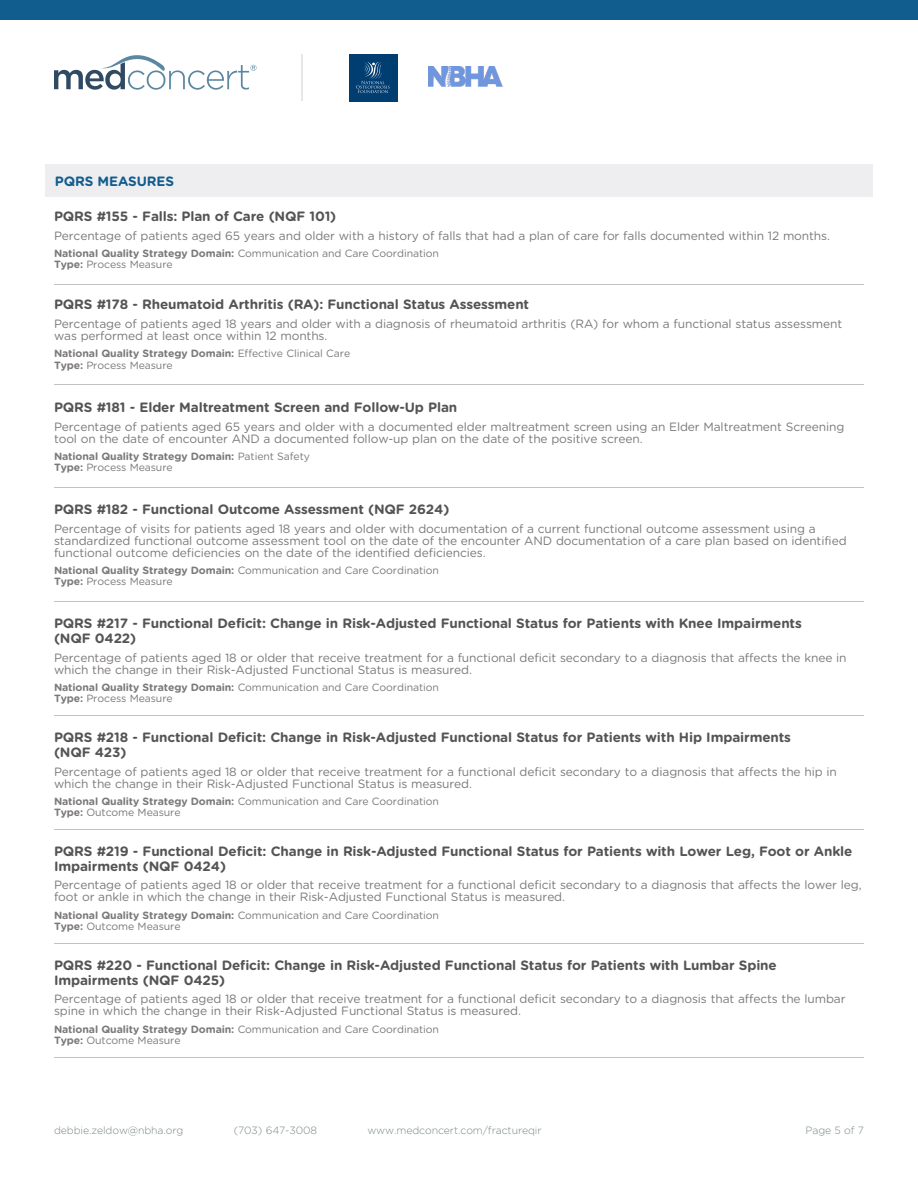
<style>
.page{position:relative;width:918px;height:1188px;background:#fff}
.page>*{position:absolute;margin:0;border:0;box-sizing:border-box;transform-origin:0 0}
.t1{font:700 13.5px/15px "Gotham Rounded";letter-spacing:-.01em;color:#535453}
.t2{font:700 13.5px "Gotham Rounded";letter-spacing:-.01em;color:#115d8d}
.t3{font:12px/12px "Gotham Rounded";letter-spacing:-.01em;color:#7b7878}
.t4{font:10.5px "Gotham Rounded";letter-spacing:-.01em;color:#7b7878}
.t5{font:700 10.5px "Gotham Rounded";letter-spacing:-.01em;color:#7b7878}
.t6{font:300 10.5px "Gotham Rounded";letter-spacing:-.01em;color:#798586}
.s1{font-weight:700}
.s2{font-weight:400}
</style>
<div class="page">
<div style="left:45px;top:164px;width:828px;height:32px;background:#eeeef0"></div>
<hr style="left:54px;top:384px;width:810px;height:1px;background:#c2c2c5">
<hr style="left:54px;top:284px;width:810px;height:1px;background:#c2c2c5">
<hr style="left:54px;top:601px;width:810px;height:1px;background:#c2c2c5">
<hr style="left:54px;top:487px;width:810px;height:1px;background:#c2c2c5">
<hr style="left:54px;top:715px;width:810px;height:1px;background:#c2c2c5">
<hr style="left:54px;top:829px;width:810px;height:1px;background:#c2c2c5">
<hr style="left:54px;top:943px;width:810px;height:1px;background:#c2c2c5">
<hr style="left:54px;top:1057px;width:810px;height:1px;background:#c2c2c5">
<div style="left:0;top:0;width:918px;height:20px;background:#115d8d"></div>
<svg style="left:54px;top:55px;width:203px;height:35px"></svg>
<hr style="left:302px;top:54px;width:1px;height:46px;background:#e6e7e9">
<div style="left:349px;top:54px;width:49px;height:47px;background:#003d71"></div>
<svg style="left:356px;top:61px;width:34px;height:32px"></svg>
<img style="left:429px;top:66px;width:73px;height:21px">
<p class="t2" style="left:55px;top:171px;width:121px">PQRS MEASURES</p>
<p class="t1" style="left:54px;top:208px;width:284px">PQRS #155 - Falls: Plan of Care (NQF 101)</p>
<p class="t3" style="left:54px;top:229px;width:777px">Percentage of patients aged 65 years and older with a history of falls that had a plan of care for falls documented within 12 months.</p>
<p class="t4" style="left:54px;top:246px;width:386px"><span class="s1">National Quality Strategy Domain:</span> Communication and Care Coordination</p>
<p class="t4" style="left:54px;top:258px;width:120px"><span class="s1">Type:</span> Process Measure</p>
<p class="t1" style="left:54px;top:296px;width:477px">PQRS #178 - Rheumatoid Arthritis (RA): Functional Status Assessment</p>
<p class="t3" style="left:54px;top:317px;width:790px">Percentage of patients aged 18 years and older with a diagnosis of rheumatoid arthritis (RA) for whom a functional status assessment was performed at least once within 12 months.</p>
<p class="t5" style="left:54px;top:346px;width:298px">National Quality Strategy Domain: <span class="s2">Effective Clinical Care</span></p>
<p class="t4" style="left:54px;top:358px;width:120px"><span class="s1">Type:</span> Process Measure</p>
<p class="t1" style="left:54px;top:399px;width:405px">PQRS #181 - Elder Maltreatment Screen and Follow-Up Plan</p>
<p class="t3" style="left:54px;top:420px;width:792px">Percentage of patients aged 65 years and older with a documented elder maltreatment screen using an Elder Maltreatment Screening tool on the date of encounter AND a documented follow-up plan on the date of the positive screen.</p>
<p class="t5" style="left:54px;top:448px;width:258px">National Quality Strategy Domain: <span class="s2">Patient Safety</span></p>
<p class="t4" style="left:54px;top:460px;width:120px"><span class="s1">Type:</span> Process Measure</p>
<p class="t1" style="left:54px;top:501px;width:397px">PQRS #182 - Functional Outcome Assessment (NQF 2624)</p>
<p class="t3" style="left:54px;top:522px;width:794px">Percentage of visits for patients aged 18 years and older with documentation of a current functional outcome assessment using a standardized functional outcome assessment tool on the date of the encounter AND documentation of a care plan based on identified functional outcome deficiencies on the date of the identified deficiencies.</p>
<p class="t4" style="left:54px;top:563px;width:386px"><span class="s1">National Quality Strategy Domain:</span> Communication and Care Coordination</p>
<p class="t4" style="left:54px;top:574px;width:120px"><span class="s1">Type:</span> Process Measure</p>
<p class="t1" style="left:54px;top:615px;width:749px">PQRS #217 - Functional Deficit: Change in Risk-Adjusted Functional Status for Patients with Knee Impairments (NQF 0422)</p>
<p class="t3" style="left:54px;top:651px;width:794px">Percentage of patients aged 18 or older that receive treatment for a functional deficit secondary to a diagnosis that affects the knee in which the change in their Risk-Adjusted Functional Status is measured.</p>
<p class="t4" style="left:54px;top:680px;width:386px"><span class="s1">National Quality Strategy Domain:</span> Communication and Care Coordination</p>
<p class="t4" style="left:54px;top:691px;width:120px"><span class="s1">Type:</span> Process Measure</p>
<p class="t1" style="left:54px;top:729px;width:739px">PQRS #218 - Functional Deficit: Change in Risk-Adjusted Functional Status for Patients with Hip Impairments (NQF 423)</p>
<p class="t3" style="left:54px;top:765px;width:784px">Percentage of patients aged 18 or older that receive treatment for a functional deficit secondary to a diagnosis that affects the hip in which the change in their Risk-Adjusted Functional Status is measured.</p>
<p class="t4" style="left:54px;top:794px;width:386px"><span class="s1">National Quality Strategy Domain:</span> Communication and Care Coordination</p>
<p class="t4" style="left:54px;top:805px;width:128px"><span class="s1">Type:</span> Outcome Measure</p>
<p class="t1" style="left:54px;top:843px;width:800px">PQRS #219 - Functional Deficit: Change in Risk-Adjusted Functional Status for Patients with Lower Leg, Foot or Ankle<br>Impairments (NQF 0424)</p>
<p class="t3" style="left:54px;top:879px;width:809px">Percentage of patients aged 18 or older that receive treatment for a functional deficit secondary to a diagnosis that affects the lower leg, foot or ankle in which the change in their Risk-Adjusted Functional Status is measured.</p>
<p class="t4" style="left:54px;top:908px;width:386px"><span class="s1">National Quality Strategy Domain:</span> Communication and Care Coordination</p>
<p class="t4" style="left:54px;top:919px;width:128px"><span class="s1">Type:</span> Outcome Measure</p>
<p class="t1" style="left:54px;top:957px;width:724px">PQRS #220 - Functional Deficit: Change in Risk-Adjusted Functional Status for Patients with Lumbar Spine<br>Impairments (NQF 0425)</p>
<p class="t3" style="left:54px;top:993px;width:793px">Percentage of patients aged 18 or older that receive treatment for a functional deficit secondary to a diagnosis that affects the lumbar spine in which the change in their Risk-Adjusted Functional Status is measured.</p>
<p class="t4" style="left:54px;top:1022px;width:386px"><span class="s1">National Quality Strategy Domain:</span> Communication and Care Coordination</p>
<p class="t4" style="left:54px;top:1033px;width:128px"><span class="s1">Type:</span> Outcome Measure</p>
<p class="t6" style="left:54px;top:1123px;width:131px">debbie.zeldow@nbha.org</p>
<p class="t6" style="left:234px;top:1123px;width:85px">(703) 647-3008</p>
<p class="t6" style="left:367px;top:1123px;width:176px">www.medconcert.com/fractureqir</p>
<p class="t6" style="left:806px;top:1123px;width:60px">Page 5 of 7</p>
</div>
